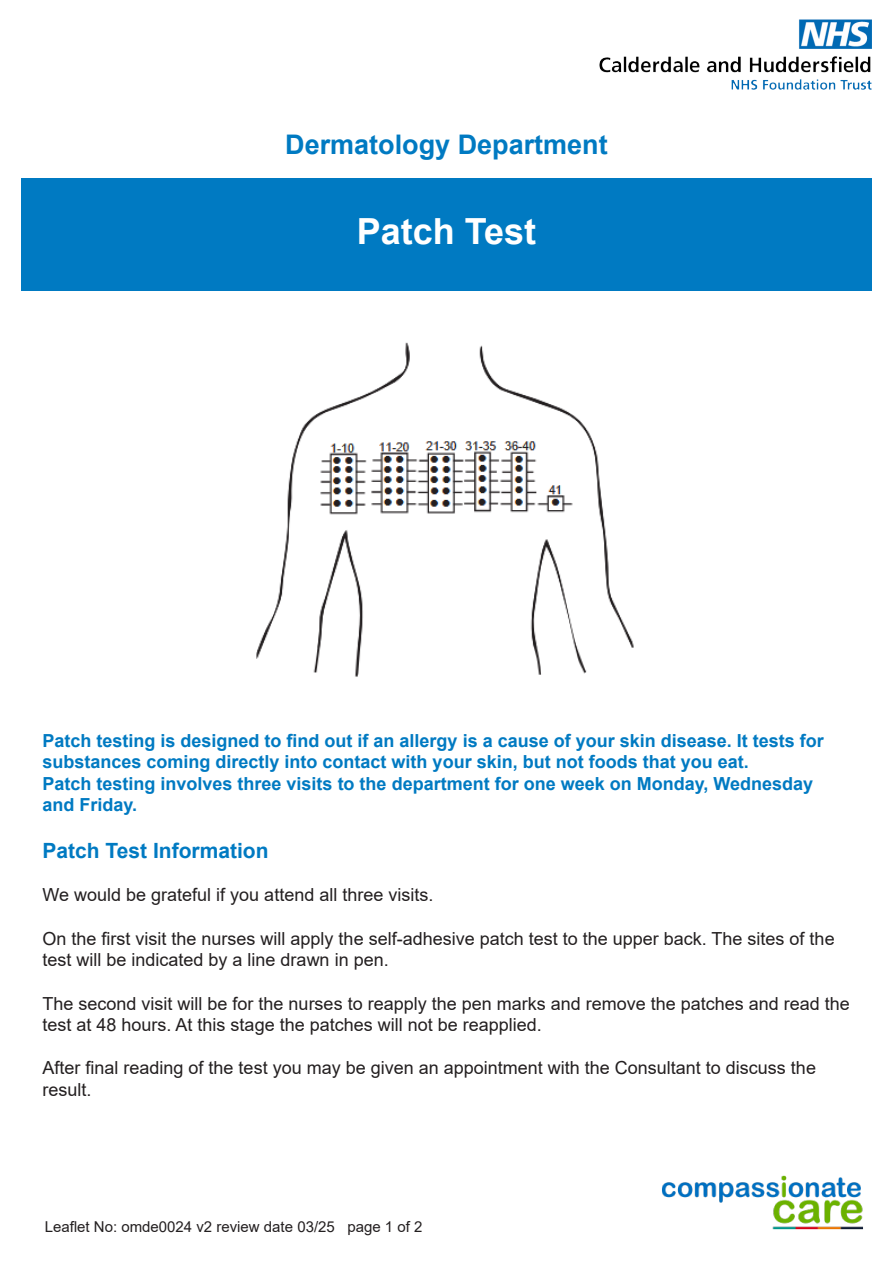
<style>
.page{position:relative;width:893px;height:1263px;background:#fff}
.page>*{position:absolute;margin:0;border:0;box-sizing:border-box;transform-origin:0 0}
.t1{font:700 36px "Arial";color:#fff}
.t2{font:700 27px "Arial";color:#007ac2}
.t3{font:700 21px "Arial";color:#007ac2}
.t4{font:18px/21.6px "Arial";color:#231f20}
.t5{font:700 18px/21.6px "Arial";color:#007ac2}
.t6{font:15px "Arial";color:#231f20}
</style>
<div class="page">
<img style="left:662px;top:1175px;width:201px;height:55px">
<div style="left:21px;top:178px;width:851px;height:113px;background:#007ac2"></div>
<img style="left:599px;top:20px;width:273px;height:70px">
<img style="left:256px;top:342px;width:378px;height:335px">
<p class="t2" style="left:285px;top:126px;width:324px">Dermatology Department</p>
<p class="t1" style="left:357px;top:206px;width:181px">Patch Test</p>
<p class="t5" style="left:43px;top:730px;width:783px">Patch testing is designed to find out if an allergy is a cause of your skin disease. It tests for substances coming directly into contact with your skin, but not foods that you eat.</p>
<p class="t5" style="left:43px;top:773px;width:772px">Patch testing involves three visits to the department for one week on Monday, Wednesday</p>
<p class="t5" style="left:43px;top:794px;width:96px">and Friday.</p>
<p class="t3" style="left:43px;top:836px;width:227px">Patch Test Information</p>
<p class="t4" style="left:43px;top:884px;width:392px">We would be grateful if you attend all three visits.</p>
<p class="t4" style="left:43px;top:927px;width:794px">On the first visit the nurses will apply the self-adhesive patch test to the upper back. The sites of the test will be indicated by a line drawn in pen.</p>
<p class="t4" style="left:43px;top:992px;width:809px">The second visit will be for the nurses to reapply the pen marks and remove the patches and read the test at 48 hours. At this stage the patches will not be reapplied.</p>
<p class="t4" style="left:43px;top:1057px;width:775px">After final reading of the test you may be given an appointment with the Consultant to discuss the result.</p>
<p class="t6" style="left:45px;top:1216px;width:379px">Leaflet No: omde0024 v2 review date 03/25 page 1 of 2</p>
</div>
